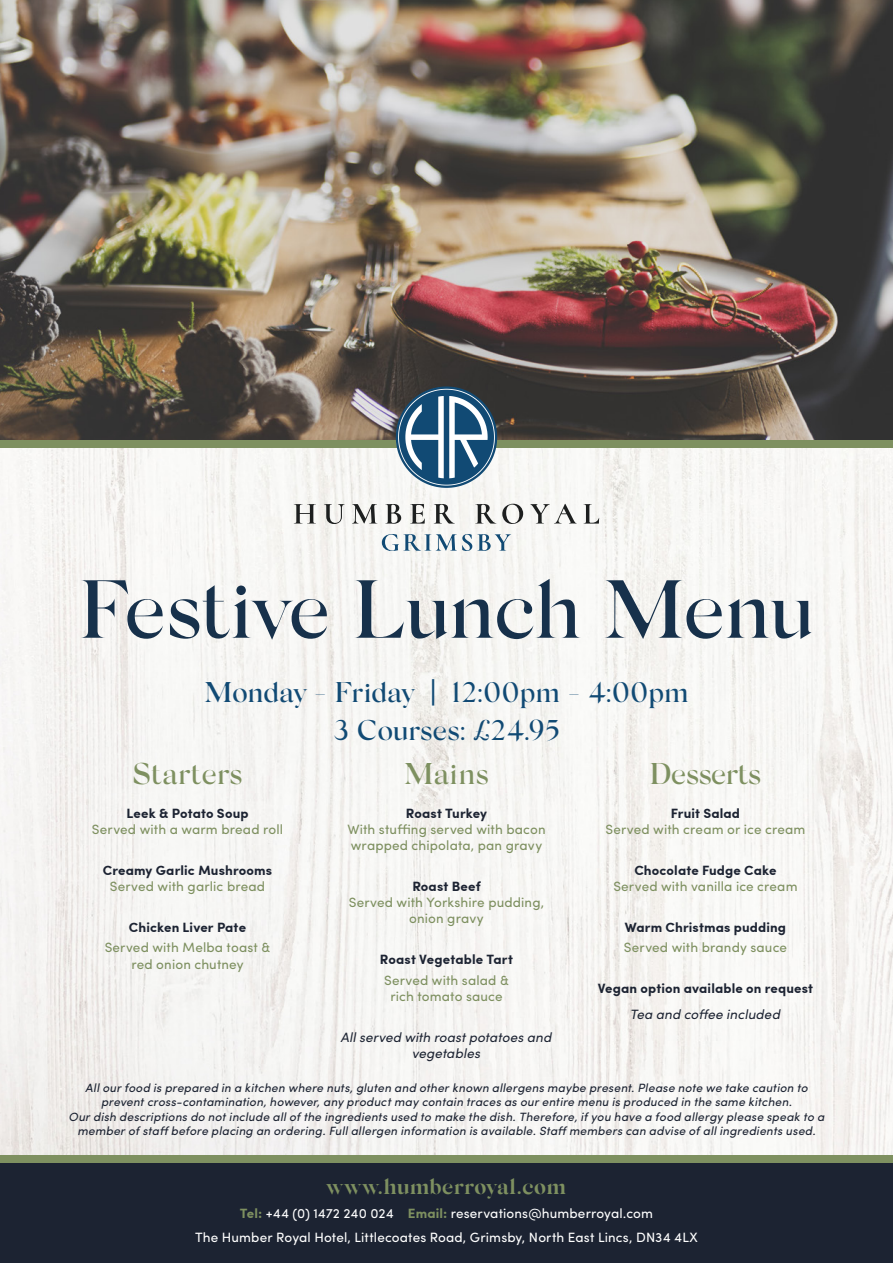
<style>
.page{position:relative;width:893px;height:1263px;background:#fff}
.page>*{position:absolute;margin:0;border:0;box-sizing:border-box;transform-origin:0 0}
.t1{font:500 82.05px "Silk Serif";letter-spacing:-.03em;color:#17314b}
.t2{font:500 30px "Silk Serif";letter-spacing:-.015em;color:#7e9060}
.t3{font:500 28.5px/38.4px "Silk Serif";letter-spacing:-.01em;color:#114a74;text-align:center}
.t4{font:700 22.05px "Silk Serif";color:#7e9060}
.t5{font:13.5px/16.2px "Sofia Pro";letter-spacing:.01em;color:#7e9060;text-align:center}
.t6{font:700 13.5px "Sofia Pro";letter-spacing:.01em;color:#1c2332}
.t7{font:13.5px/24px "Sofia Pro";letter-spacing:.01em;color:#fff;text-align:center}
.t8{font:italic 13.5px/16.2px "Sofia Pro";letter-spacing:.01em;color:#1c2332;text-align:center}
.t9{font:italic 12px/14.4px "Sofia Pro";color:#1c2332;text-align:center}
.s1{font-family:"Sofia Pro";font-weight:700}
.s2{font-weight:700;color:#7e9060}
</style>
<div class="page">
<img style="left:0;top:448px;width:893px;height:708px">
<div style="left:0;top:1163px;width:893px;height:100px;background:#1c2332"></div>
<div style="left:0;top:1156px;width:893px;height:7px;background:#7e9060"></div>
<img style="left:0;top:0;width:893px;height:441px">
<div style="left:0;top:441px;width:893px;height:7px;background:#7e9060"></div>
<svg style="left:396px;top:386px;width:101px;height:102px"></svg>
<svg style="left:294px;top:504px;width:22px;height:20px"></svg>
<svg style="left:324px;top:504px;width:21px;height:20px"></svg>
<svg style="left:352px;top:504px;width:25px;height:20px"></svg>
<svg style="left:385px;top:504px;width:16px;height:20px"></svg>
<svg style="left:410px;top:504px;width:15px;height:20px"></svg>
<svg style="left:434px;top:504px;width:21px;height:20px"></svg>
<svg style="left:475px;top:504px;width:21px;height:20px"></svg>
<svg style="left:502px;top:504px;width:21px;height:20px"></svg>
<svg style="left:530px;top:504px;width:47px;height:20px"></svg>
<svg style="left:584px;top:504px;width:15px;height:20px"></svg>
<svg style="left:382px;top:534px;width:129px;height:17px"></svg>
<h1 class="t1" style="left:78px;top:561px;width:737px">Festive Lunch Menu</h1>
<h3 class="t3" style="left:204px;top:673px;width:486px">Monday - Friday <span class="s1">|</span> 12:00pm - 4:00pm<br>3 Courses: £24.95</h3>
<h2 class="t2" style="left:133px;top:756px;width:111px">Starters</h2>
<p class="t6" style="left:126px;top:803px;width:124px">Leek &amp; Potato Soup</p>
<p class="t5" style="left:92px;top:820px;width:193px">Served with a warm bread roll</p>
<p class="t6" style="left:103px;top:860px;width:171px">Creamy Garlic Mushrooms</p>
<p class="t5" style="left:110px;top:877px;width:157px">Served with garlic bread</p>
<p class="t6" style="left:129px;top:917px;width:119px">Chicken Liver Pate</p>
<p class="t5" style="left:105px;top:938px;width:167px">Served with Melba toast &amp; red onion chutney</p>
<h2 class="t2" style="left:404px;top:756px;width:86px">Mains</h2>
<p class="t6" style="left:406px;top:803px;width:83px">Roast Turkey</p>
<p class="t5" style="left:347px;top:820px;width:200px;text-align:left">With stuffing served with bacon wrapped chipolata, pan gravy</p>
<p class="t6" style="left:412px;top:876px;width:70px">Roast Beef</p>
<p class="t5" style="left:349px;top:893px;width:197px">Served with Yorkshire pudding, onion gravy</p>
<p class="t6" style="left:380px;top:949px;width:135px">Roast Vegetable Tart</p>
<p class="t5" style="left:384px;top:971px;width:126px">Served with salad &amp; rich tomato sauce</p>
<p class="t8" style="left:341px;top:1028px;width:212px">All served with roast potatoes and vegetables</p>
<h2 class="t2" style="left:650px;top:756px;width:113px">Desserts</h2>
<p class="t6" style="left:671px;top:803px;width:71px">Fruit Salad</p>
<p class="t5" style="left:605px;top:820px;width:201px">Served with cream or ice cream</p>
<p class="t6" style="left:634px;top:860px;width:144px">Chocolate Fudge Cake</p>
<p class="t5" style="left:613px;top:877px;width:186px">Served with vanilla ice cream</p>
<p class="t6" style="left:625px;top:917px;width:163px">Warm Christmas pudding</p>
<p class="t5" style="left:624px;top:938px;width:165px">Served with brandy sauce</p>
<p class="t6" style="left:598px;top:978px;width:217px">Vegan option available on request</p>
<p class="t8" style="left:630px;top:1005px;width:152px">Tea and coffee included</p>
<p class="t9" style="left:69px;top:1080px;width:760px">Allourfood isprepared in a kitchen where nuts,gluten and otherknown allergensmaybe present.Please note we take caution to preventcross-contamination,however,any productmay contain tracesasourentire menu isproduced in the same kitchen.<br>Ourdish descriptionsdo notinclude allofthe ingredientsused to make the dish.Therefore,ifyou have a food allergy please speak to a memberofstaff before placing an ordering.Fullallergen information isavailable.Staff memberscan advise ofallingredientsused.</p>
<h3 class="t4" style="left:327px;top:1173px;width:241px">www.humberroyal.com</h3>
<p class="t7" style="left:195px;top:1200px;width:504px"><span class="s2">Tel:</span> +44 (0) 1472 240 024 <span class="s2">Email:</span> reservations@humberroyal.com<br>The Humber Royal Hotel, Littlecoates Road, Grimsby, North East Lincs, DN34 4LX</p>
</div>
